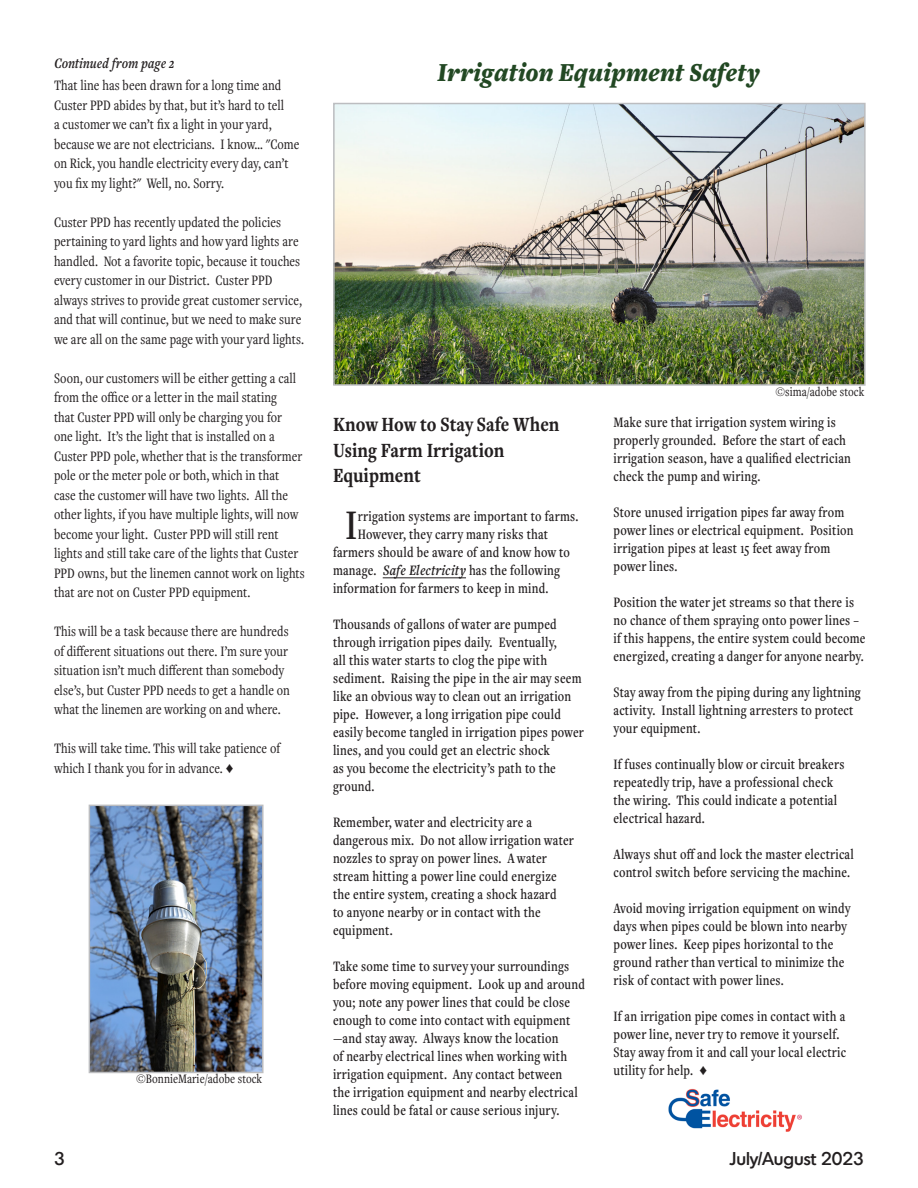
<style>
.page{position:relative;width:918px;height:1188px;background:#fff}
.page>*{position:absolute;margin:0;border:0;box-sizing:border-box;transform-origin:0 0}
.t1{font:500 43.8px "Freight Text Cmp Pro";color:#231f20}
.t2{font:italic 900 27px "Freight Text Cmp Pro";color:#224823}
.t3{font:700 21px/25.2px "Freight Text Cmp Pro";color:#231f20}
.t4{font:500 18px "Montreal Serial";color:#231f20}
.t5{font:500 15px/18px "Freight Text Cmp Pro";letter-spacing:.01em;color:#231f20}
.t6{font:15px/19.5px "Freight Text Cmp Pro";color:#231f20}
.t7{font:15px "Freight Text Cmp Pro Sem Bd Ita";color:#231f20}
.t8{font:13.5px "Freight Text Cmp Pro";color:#231f20}
.s1{font-family:"Arial"}
.s2{font-family:"Freight Text Cmp Pro Sem Bd Ita";font-weight:400}
.s3{font-family:"Arial";font-weight:400}
</style>
<div class="page">
<img style="left:336px;top:106px;width:527px;height:277px">
<div style="left:333px;top:103px;width:533px;height:283px;border:2px solid #bcbdc0"></div>
<hr style="left:383px;top:578px;width:83px;height:1px;background:#231f20">
<img style="left:668px;top:1088px;width:134px;height:44px">
<img style="left:92px;top:808px;width:169px;height:262px">
<div style="left:89px;top:805px;width:175px;height:268px;border:2px solid #bcbdc0"></div>
<p class="t7" style="left:54px;top:54px;width:122px">Continued from page 2</p>
<p class="t6" style="left:54px;top:75px;width:247px">That line has been drawn for a long time and Custer PPD abides by that, but it’s hard to tell<br>a customer we can’t fix a light in your yard, because we are not electricians. I know… "Come on Rick, you handle electricity every day, can’t you fix my light?" Well, no. Sorry.</p>
<p class="t6" style="left:54px;top:212px;width:252px">Custer PPD has recently updated the policies pertaining to yard lights and how yard lights are handled. Not a favorite topic, because it touches every customer in our District. Custer PPD always strives to provide great customer service, and that will continue, but we need to make sure we are all on the same page with your yard lights.</p>
<p class="t6" style="left:54px;top:368px;width:252px">Soon, our customers will be either getting a call from the office or a letter in the mail stating<br>that Custer PPD will only be charging you for<br>one light. It’s the light that is installed on a Custer PPD pole, whether that is the transformer pole or the meter pole or both, which in that<br>case the customer will have two lights. All the other lights, if you have multiple lights, will now become your light. Custer PPD will still rent lights and still take care of the lights that Custer PPD owns, but the linemen cannot work on lights that are not on Custer PPD equipment.</p>
<p class="t6" style="left:54px;top:621px;width:238px">This will be a task because there are hundreds of different situations out there. I’m sure your situation isn’t much different than somebody else’s, but Custer PPD needs to get a handle on what the linemen are working on and where.</p>
<p class="t6" style="left:54px;top:738px;width:228px">This will take time. This will take patience of which I thank you for in advance. <span class="s1">♦</span></p>
<p class="t8" style="left:136px;top:1070px;width:128px">©BonnieMarie/adobe stock</p>
<p class="t2" style="left:437px;top:55px;width:324px">Irrigation Equipment Safety</p>
<p class="t8" style="left:775px;top:383px;width:90px">©sima/adobe stock</p>
<p class="t3" style="left:333px;top:412px;width:228px">Know How to Stay Safe When<br>Using Farm Irrigation</p>
<p class="t3" style="left:333px;top:462px;width:89px">Equipment</p>
<p class="t1" style="left:345px;top:498px;width:14px">I</p>
<p class="t5" style="left:358px;top:507px;width:222px">rrigation systems are important to farms.</p>
<p class="t5" style="left:358px;top:525px;width:192px">However, they carry many risks that</p>
<p class="t5" style="left:333px;top:543px;width:238px">farmers should be aware of and know how to</p>
<p class="t5" style="left:333px;top:561px;width:229px">manage. <span class="s2">Safe Electricity</span> has the following</p>
<p class="t5" style="left:333px;top:579px;width:217px">information for farmers to keep in mind.</p>
<p class="t5" style="left:333px;top:615px;width:253px">Thousands of gallons of water are pumped through irrigation pipes daily. Eventually,<br>all this water starts to clog the pipe with sediment. Raising the pipe in the air may seem like an obvious way to clean out an irrigation pipe. However, a long irrigation pipe could easily become tangled in irrigation pipes power lines, and you could get an electric shock<br>as you become the electricity’s path to the ground.</p>
<p class="t5" style="left:333px;top:813px;width:243px">Remember, water and electricity are a dangerous mix. Do not allow irrigation water nozzles to spray on power lines. A water stream hitting a power line could energize the entire system, creating a shock hazard<br>to anyone nearby or in contact with the equipment.</p>
<p class="t5" style="left:333px;top:957px;width:253px">Take some time to survey your surroundings before moving equipment. Look up and around you; note any power lines that could be close enough to come into contact with equipment —and stay away. Always know the location<br>of nearby electrical lines when working with irrigation equipment. Any contact between<br>the irrigation equipment and nearby electrical lines could be fatal or cause serious injury.</p>
<p class="t5" style="left:614px;top:413px;width:239px">Make sure that irrigation system wiring is properly grounded. Before the start of each irrigation season, have a qualified electrician check the pump and wiring.</p>
<p class="t5" style="left:614px;top:503px;width:242px">Store unused irrigation pipes far away from power lines or electrical equipment. Position irrigation pipes at least 15 feet away from power lines.</p>
<p class="t5" style="left:614px;top:593px;width:253px">Position the water jet streams so that there is no chance of them spraying onto power lines – if this happens, the entire system could become energized, creating a danger for anyone nearby.</p>
<p class="t5" style="left:614px;top:683px;width:249px">Stay away from the piping during any lightning activity. Install lightning arresters to protect your equipment.</p>
<p class="t5" style="left:614px;top:755px;width:233px">If fuses continually blow or circuit breakers repeatedly trip, have a professional check the wiring. This could indicate a potential electrical hazard.</p>
<p class="t5" style="left:614px;top:845px;width:242px">Always shut off and lock the master electrical control switch before servicing the machine.</p>
<p class="t5" style="left:614px;top:899px;width:239px">Avoid moving irrigation equipment on windy days when pipes could be blown into nearby power lines. Keep pipes horizontal to the ground rather than vertical to minimize the risk of contact with power lines.</p>
<p class="t5" style="left:614px;top:1007px;width:234px">If an irrigation pipe comes in contact with a power line, never try to remove it yourself.<br>Stay away from it and call your local electric utility for help. <span class="s3">♦</span></p>
<p class="t4" style="left:54px;top:1147px;width:12px">3</p>
<p class="t4" style="left:730px;top:1147px;width:136px">July/August 2023</p>
</div>
